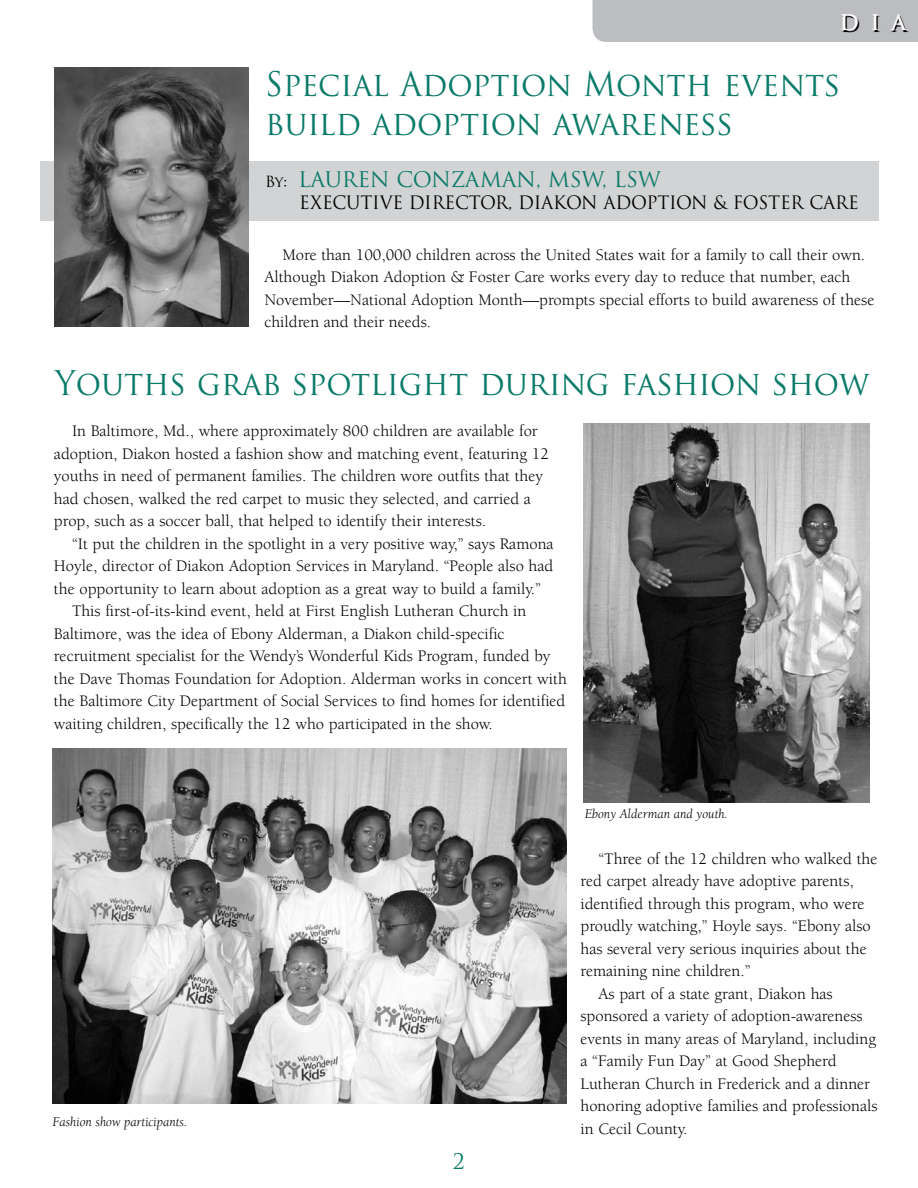
<style>
.page{position:relative;width:918px;height:1188px;background:#fff}
.page>*{position:absolute;margin:0;border:0;box-sizing:border-box;transform-origin:0 0}
.t1{font:33px/39.6px "Trajan Pro";color:#0a7a69;scale:.95 1}
.t2{font:21px "Trajan Pro";letter-spacing:.06em;color:#0a7a69}
.t3{font:700 21px "Trajan Pro";color:#000}
.t4{font:18px "Trajan Pro";letter-spacing:.025em;color:#000}
.t5{font:18px "Trajan Pro";letter-spacing:.06em;color:#000}
.t6{font:16.5px/22.5px "Berkeley Std";color:#000}
.t7{font:italic 13.5px "Berkeley Std";color:#000}
.s1{font-size:15px;color:#000}
</style>
<div class="page">
<div style="left:40px;top:161px;width:839px;height:60px;background:#d1d3d4"></div>
<div style="left:593px;top:0;width:325px;height:42px;background:#bcbdc0"></div>
<img style="left:54px;top:68px;width:195px;height:259px">
<img style="left:52px;top:748px;width:515px;height:356px">
<img style="left:584px;top:423px;width:286px;height:379px">
<p class="t3" style="left:841px;top:11px;width:68px">DIA</p>
<h1 class="t1" style="left:265px;top:64px;width:607px">S pecial Adoption Month events build adoption awareness</h1>
<p class="t2" style="left:265px;top:166px;width:397px"><span class="s1">By:</span> Lauren Conzaman, MSW, LSW</p>
<p class="t5" style="left:299px;top:191px;width:232px">Executive Di rector, Dia</p>
<p class="t4" style="left:553px;top:191px;width:307px">kon Adoption &amp; Foster Care</p>
<p class="t6" style="left:264px;top:244px;width:612px;text-indent:18px">More than 100,000 children across the United States wait for a family to call their own.<br>Although Diakon Adoption &amp; Foster Care works every day to reduce that number, each November—National Adoption Month—prompts special efforts to build awareness of these children and their needs.</p>
<h1 class="t1" style="left:55px;top:363px;width:859px">Youths grab spotlight during fashion show</h1>
<p class="t6" style="left:54px;top:420px;width:496px;text-indent:18px">In Baltimore, Md., where approximately 800 children are available for adoption, Diakon hosted a fashion show and matching event, featuring 12 youths in need of permanent families. The children wore outfits that they had chosen, walked the red carpet to music they selected, and carried a prop, such as a soccer ball, that helped to identify their interests.</p>
<p class="t6" style="left:72px;top:533px;width:483px">“It put the children in the spotlight in a very positive way,” says Ramona</p>
<p class="t6" style="left:54px;top:555px;width:501px">Hoyle, director of Diakon Adoption Services in Maryland. “People also had</p>
<p class="t6" style="left:54px;top:578px;width:488px">the opportunity to learn about adoption as a great way to build a family.”</p>
<p class="t6" style="left:72px;top:600px;width:456px">This first-of-its-kind event, held at First English Lutheran Church in</p>
<p class="t6" style="left:54px;top:623px;width:452px">Baltimore, was the idea of Ebony Alderman, a Diakon child-specific</p>
<p class="t6" style="left:54px;top:645px;width:498px">recruitment specialist for the Wendy’s Wonderful Kids Program, funded by</p>
<p class="t6" style="left:54px;top:668px;width:514px">the Dave Thomas Foundation for Adoption. Alderman works in concert with</p>
<p class="t6" style="left:54px;top:690px;width:513px">the Baltimore City Department of Social Services to find homes for identified</p>
<p class="t6" style="left:54px;top:713px;width:440px">waiting children, specifically the 12 who participated in the show.</p>
<p class="t7" style="left:52px;top:1114px;width:136px">Fashion show participants.</p>
<p class="t2" style="left:453px;top:1148px;width:13px">2</p>
<p class="t7" style="left:585px;top:807px;width:145px">Ebony Alderman and youth.</p>
<p class="t6" style="left:598px;top:848px;width:280px">“Three of the 12 children who walked the</p>
<p class="t6" style="left:580px;top:870px;width:275px">red carpet already have adoptive parents,</p>
<p class="t6" style="left:580px;top:893px;width:285px">identified through this program, who were</p>
<p class="t6" style="left:580px;top:915px;width:292px">proudly watching,” Hoyle says. “Ebony also</p>
<p class="t6" style="left:580px;top:938px;width:288px">has several very serious inquiries about the</p>
<p class="t6" style="left:580px;top:960px;width:172px">remaining nine children.”</p>
<p class="t6" style="left:598px;top:983px;width:236px">As part of a state grant, Diakon has</p>
<p class="t6" style="left:580px;top:1005px;width:284px">sponsored a variety of adoption-awareness</p>
<p class="t6" style="left:580px;top:1028px;width:297px">events in many areas of Maryland, including</p>
<p class="t6" style="left:580px;top:1050px;width:258px">a “Family Fun Day” at Good Shepherd</p>
<p class="t6" style="left:580px;top:1073px;width:291px">Lutheran Church in Frederick and a dinner</p>
<p class="t6" style="left:580px;top:1095px;width:298px">honoring adoptive families and professionals</p>
<p class="t6" style="left:580px;top:1118px;width:108px">in Cecil County.</p>
</div>
